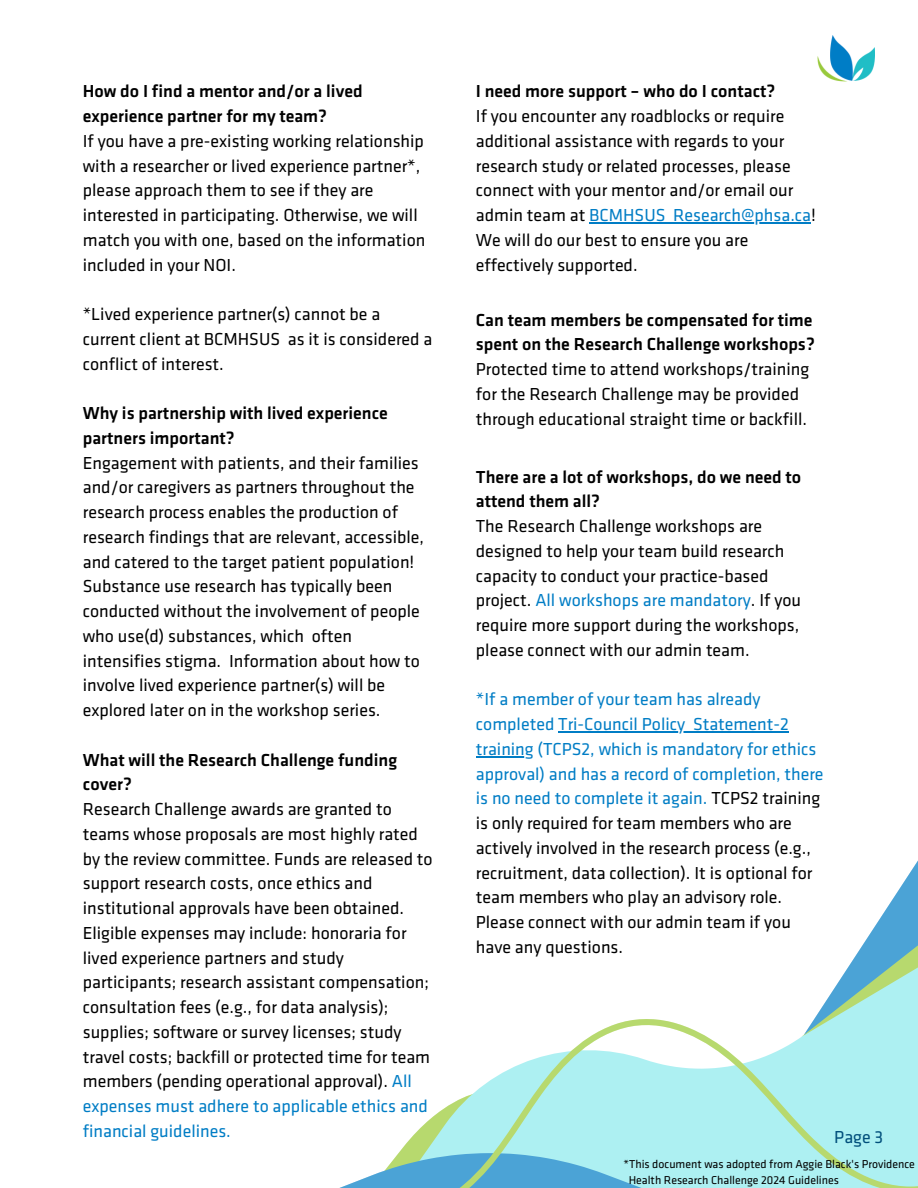
<style>
.page{position:relative;width:918px;height:1188px;background:#fff}
.page>*{position:absolute;margin:0;border:0;box-sizing:border-box;transform-origin:0 0}
.t1{font:18px/24.8px "Klavika Basic";color:#000}
.t2{font:18px/24.8px "Klavika Basic";color:#007dc5}
.t3{font:18px "Klavika Basic";color:#004e7b}
.t4{font:11.85px "Klavika Basic";color:#000}
.s1{font-weight:500}
.s2{color:#007dc5}
</style>
<div class="page">
<svg style="left:339px;top:1105px;width:110px;height:83px"></svg>
<svg style="left:815px;top:860px;width:103px;height:158px"></svg>
<svg style="left:449px;top:1018px;width:469px;height:170px;fill:#adf0f2"></svg>
<img style="left:817px;top:35px;width:57px;height:47px">
<hr style="left:558px;top:731px;width:127px;height:1px;background:#007dc5">
<hr style="left:693px;top:731px;width:96px;height:1px;background:#007dc5">
<hr style="left:476px;top:756px;width:58px;height:1px;background:#007dc5">
<hr style="left:589px;top:222px;width:222px;height:1px;background:#007dc5">
<h1 class="t1" style="left:83px;top:81px;width:344px"><span class="s1">How do I find a mentor and/or a lived experience partner for my team?<br></span>If you have a pre-existing working relationship with a researcher or lived experience partner*, please approach them to see if they are interested in participating. Otherwise, we will match you with one, based on the information included in your NOI.</h1>
<h1 class="t1" style="left:83px;top:303px;width:351px">*Lived experience partner(s) cannot be a current client at BCMHSUS as it is considered a conflict of interest.</h1>
<h1 class="t1" style="left:83px;top:402px;width:343px"><span class="s1">Why is partnership with lived experience partners important?<br></span>Engagement with patients, and their families and/or caregivers as partners throughout the research process enables the production of research findings that are relevant, accessible, and catered to the target patient population!<br>Substance use research has typically been conducted without the involvement of people who use(d) substances, which often intensifies stigma. Information about how to involve lived experience partner(s) will be explored later on in the workshop series.</h1>
<h1 class="t1" style="left:83px;top:749px;width:351px"><span class="s1">What will the Research Challenge funding cover?<br></span>Research Challenge awards are granted to teams whose proposals are most highly rated by the review committee. Funds are released to support research costs, once ethics and institutional approvals have been obtained.<br>Eligible expenses may include: honoraria for lived experience partners and study participants; research assistant compensation; consultation fees (e.g., for data analysis); supplies; software or survey licenses; study travel costs; backfill or protected time for team members (pending operational approval). <span class="s2">All expenses must adhere to applicable ethics and financial guidelines.</span></h1>
<p class="t1" style="left:476px;top:81px;width:342px"><span class="s1">I need more support – who do I contact?<br></span>If you encounter any roadblocks or require additional assistance with regards to your research study or related processes, please connect with your mentor and/or email our admin team at <span class="s2">BCMHSUS_Research@phsa.ca</span>!<br>We will do our best to ensure you are effectively supported.</p>
<p class="t1" style="left:476px;top:309px;width:340px"><span class="s1">Can team members be compensated for time spent on the Research Challenge workshops?<br></span>Protected time to attend workshops/training for the Research Challenge may be provided through educational straight time or backfill.</p>
<h1 class="t1" style="left:476px;top:466px;width:327px"><span class="s1">There are a lot of workshops, do we need to attend them all?<br></span>The Research Challenge workshops are designed to help your team build research capacity to conduct your practice-based project. <span class="s2">All workshops are mandatory</span>. If you require more support during the workshops, please connect with our admin team.</h1>
<h1 class="t2" style="left:476px;top:688px;width:314px">*If a member of your team has already completed Tri-Council Policy Statement-2</h1>
<p class="t1" style="left:476px;top:738px;width:349px"><span class="s2">training (TCPS2, which is mandatory for ethics approval) and has a record of completion, there is no need to complete it again.</span> TCPS2 training is only required for team members who are actively involved in the research process (e.g., recruitment, data collection). It is optional for team members who play an advisory role.<br>Please connect with our admin team if you have any questions.</p>
<p class="t3" style="left:834px;top:1130px;width:51px">Page 3</p>
<p class="t4" style="left:624px;top:1160px;width:293px">*This document was adopted from Aggie Black's Providence</p>
<h1 class="t4" style="left:629px;top:1175px;width:212px">Health Research Challenge 2024 Guidelines</h1>
</div>
